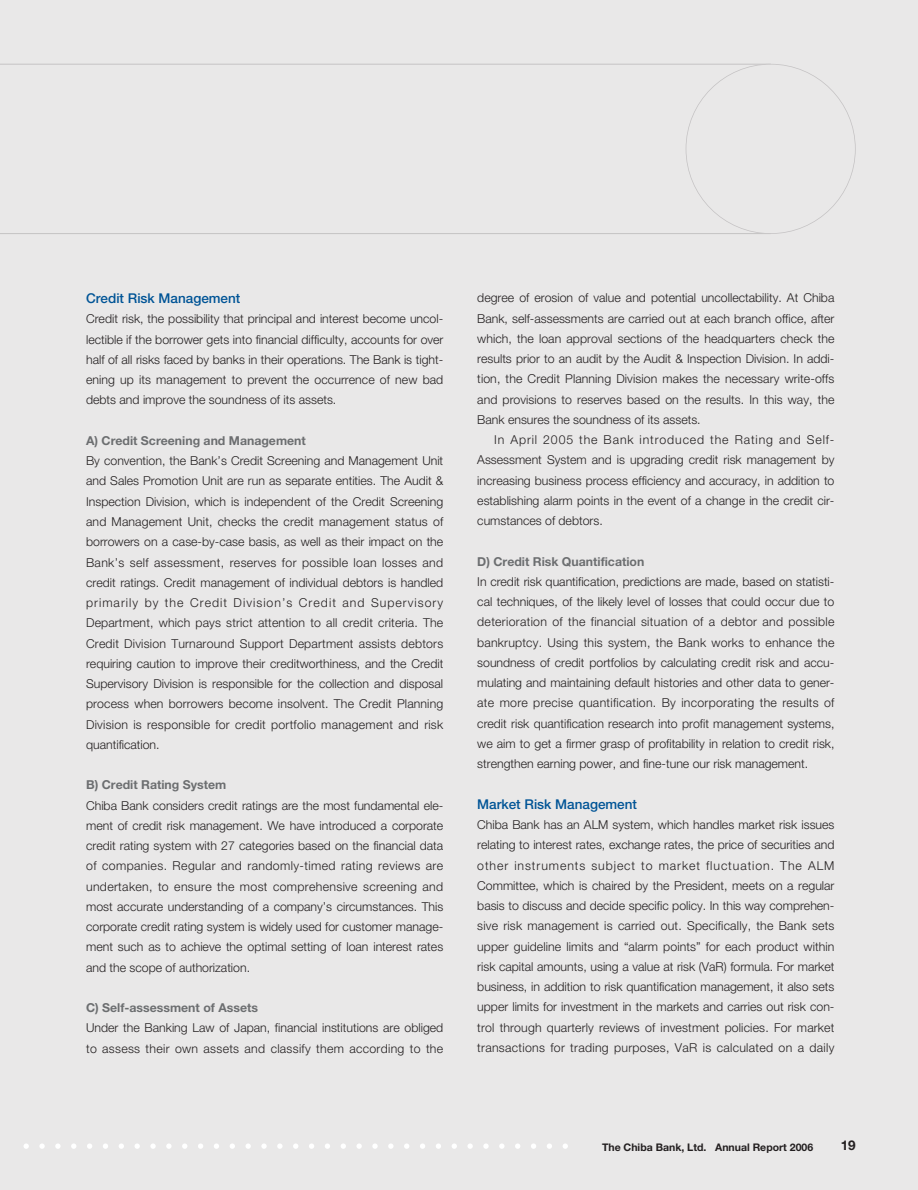
<style>
.page{position:relative;width:918px;height:1190px;background:#fff}
.page>*{position:absolute;margin:0;border:0;box-sizing:border-box;transform-origin:0 0}
.t1{font:500 13.5px "Helvetica Neue";color:#005496}
.t2{font:700 13.5px "Helvetica Neue";color:#231f20}
.t3{font:300 12.3px/20.2px "Helvetica Neue";color:#231f20;text-align:justify}
.t4{font:700 12.3px "Helvetica Neue";color:#6c6e70}
.t5{font:700 10.5px "Helvetica Neue";color:#231f20}
</style>
<div class="page">
<div style="left:0;top:0;width:918px;height:1189px;background:#e9e8e8"></div>
<svg style="left:0;top:64px;width:762px;height:170px"></svg>
<div style="left:686px;top:64px;width:169px;height:169px;background:#e9e8e8;border-radius:50%"></div>
<svg style="left:24px;top:1143px;width:5px;height:5px"></svg>
<svg style="left:39px;top:1144px;width:6px;height:4px"></svg>
<svg style="left:55px;top:1144px;width:6px;height:4px"></svg>
<svg style="left:71px;top:1143px;width:5px;height:5px"></svg>
<svg style="left:87px;top:1143px;width:5px;height:5px"></svg>
<svg style="left:103px;top:1143px;width:5px;height:5px"></svg>
<svg style="left:119px;top:1143px;width:5px;height:5px"></svg>
<svg style="left:135px;top:1143px;width:5px;height:5px"></svg>
<svg style="left:150px;top:1144px;width:6px;height:4px"></svg>
<svg style="left:166px;top:1143px;width:6px;height:5px"></svg>
<svg style="left:182px;top:1143px;width:5px;height:5px"></svg>
<svg style="left:198px;top:1143px;width:5px;height:5px"></svg>
<svg style="left:214px;top:1143px;width:5px;height:5px"></svg>
<svg style="left:230px;top:1143px;width:5px;height:5px"></svg>
<svg style="left:246px;top:1143px;width:5px;height:5px"></svg>
<svg style="left:261px;top:1144px;width:6px;height:4px"></svg>
<svg style="left:277px;top:1143px;width:6px;height:5px"></svg>
<svg style="left:293px;top:1143px;width:5px;height:5px"></svg>
<svg style="left:309px;top:1143px;width:5px;height:5px"></svg>
<svg style="left:325px;top:1143px;width:5px;height:5px"></svg>
<svg style="left:341px;top:1143px;width:5px;height:5px"></svg>
<svg style="left:356px;top:1143px;width:6px;height:5px"></svg>
<svg style="left:372px;top:1144px;width:6px;height:4px"></svg>
<svg style="left:388px;top:1143px;width:6px;height:5px"></svg>
<svg style="left:404px;top:1143px;width:5px;height:5px"></svg>
<svg style="left:420px;top:1143px;width:5px;height:5px"></svg>
<svg style="left:436px;top:1143px;width:5px;height:5px"></svg>
<svg style="left:452px;top:1143px;width:5px;height:5px"></svg>
<svg style="left:467px;top:1143px;width:6px;height:5px"></svg>
<svg style="left:483px;top:1144px;width:6px;height:4px"></svg>
<svg style="left:499px;top:1143px;width:6px;height:5px"></svg>
<svg style="left:515px;top:1143px;width:5px;height:5px"></svg>
<svg style="left:531px;top:1143px;width:5px;height:5px"></svg>
<svg style="left:547px;top:1143px;width:5px;height:5px"></svg>
<svg style="left:563px;top:1143px;width:5px;height:5px"></svg>
<p class="t1" style="left:86px;top:293px;width:156px">Credit Risk Management</p>
<p class="t3" style="left:86px;top:310px;width:359px">Credit risk, the possibility that principal and interest become uncol&shy;lectible if the borrower gets into financial difficulty, accounts for over half of all risks faced by banks in their operations. The Bank is tight&shy;ening up its management to prevent the occurrence of new bad debts and improve the soundness of its assets.</p>
<p class="t4" style="left:86px;top:436px;width:221px">A) Credit Screening and Management</p>
<p class="t3" style="left:86px;top:452px;width:359px">By convention, the Bank’s Credit Screening and Management Unit and Sales Promotion Unit are run as separate entities. The Audit &amp; Inspection Division, which is independent of the Credit Screening and Management Unit, checks the credit management status of borrowers on a case-by-case basis, as well as their impact on the Bank’s self assessment, reserves for possible loan losses and credit ratings. Credit management of individual debtors is handled primarily by the Credit Division’s Credit and Supervisory Department, which pays strict attention to all credit criteria. The Credit Division Turnaround Support Department assists debtors requiring caution to improve their creditworthiness, and the Credit Supervisory Division is responsible for the collection and disposal process when borrowers become insolvent. The Credit Planning Division is responsible for credit portfolio management and risk quantification.</p>
<p class="t4" style="left:86px;top:780px;width:142px">B) Credit Rating System</p>
<p class="t3" style="left:86px;top:796px;width:359px">Chiba Bank considers credit ratings are the most fundamental ele&shy;ment of credit risk management. We have introduced a corporate credit rating system with 27 categories based on the financial data of companies. Regular and randomly-timed rating reviews are undertaken, to ensure the most comprehensive screening and most accurate understanding of a company’s circumstances. This corporate credit rating system is widely used for customer manage&shy;ment such as to achieve the optimal setting of loan interest rates and the scope of authorization.</p>
<p class="t4" style="left:86px;top:1003px;width:173px">C) Self-assessment of Assets</p>
<p class="t3" style="left:86px;top:1019px;width:359px">Under the Banking Law of Japan, financial institutions are obliged to assess their own assets and classify them according to the</p>
<p class="t3" style="left:477px;top:289px;width:359px">degree of erosion of value and potential uncollectability. At Chiba Bank, self-assessments are carried out at each branch office, after which, the loan approval sections of the headquarters check the results prior to an audit by the Audit &amp; Inspection Division. In addi&shy;tion, the Credit Planning Division makes the necessary write-offs and provisions to reserves based on the results. In this way, the Bank ensures the soundness of its assets.</p>
<p class="t3" style="left:477px;top:431px;width:359px;text-indent:17px">In April 2005 the Bank introduced the Rating and Self-Assessment System and is upgrading credit risk management by increasing business process efficiency and accuracy, in addition to establishing alarm points in the event of a change in the credit cir&shy;cumstances of debtors.</p>
<p class="t4" style="left:477px;top:557px;width:169px">D) Credit Risk Quantification</p>
<p class="t3" style="left:477px;top:572px;width:359px">In credit risk quantification, predictions are made, based on statisti&shy;cal techniques, of the likely level of losses that could occur due to deterioration of the financial situation of a debtor and possible bankruptcy. Using this system, the Bank works to enhance the soundness of credit portfolios by calculating credit risk and accu&shy;mulating and maintaining default histories and other data to gener&shy;ate more precise quantification. By incorporating the results of credit risk quantification research into profit management systems, we aim to get a firmer grasp of profitability in relation to credit risk, strengthen earning power, and fine-tune our risk management.</p>
<p class="t1" style="left:477px;top:799px;width:161px">Market Risk Management</p>
<p class="t3" style="left:477px;top:815px;width:359px">Chiba Bank has an ALM system, which handles market risk issues relating to interest rates, exchange rates, the price of securities and other instruments subject to market fluctuation. The ALM Committee, which is chaired by the President, meets on a regular basis to discuss and decide specific policy. In this way comprehen&shy;sive risk management is carried out. Specifically, the Bank sets upper guideline limits and “alarm points” for each product within risk capital amounts, using a value at risk (VaR) formula. For market business, in addition to risk quantification management, it also sets upper limits for investment in the markets and carries out risk con&shy;trol through quarterly reviews of investment policies. For market transactions for trading purposes, VaR is calculated on a daily</p>
<p class="t5" style="left:602px;top:1143px;width:213px">The Chiba Bank, Ltd. Annual Report 2006</p>
<p class="t2" style="left:841px;top:1140px;width:17px">19</p>
</div>
